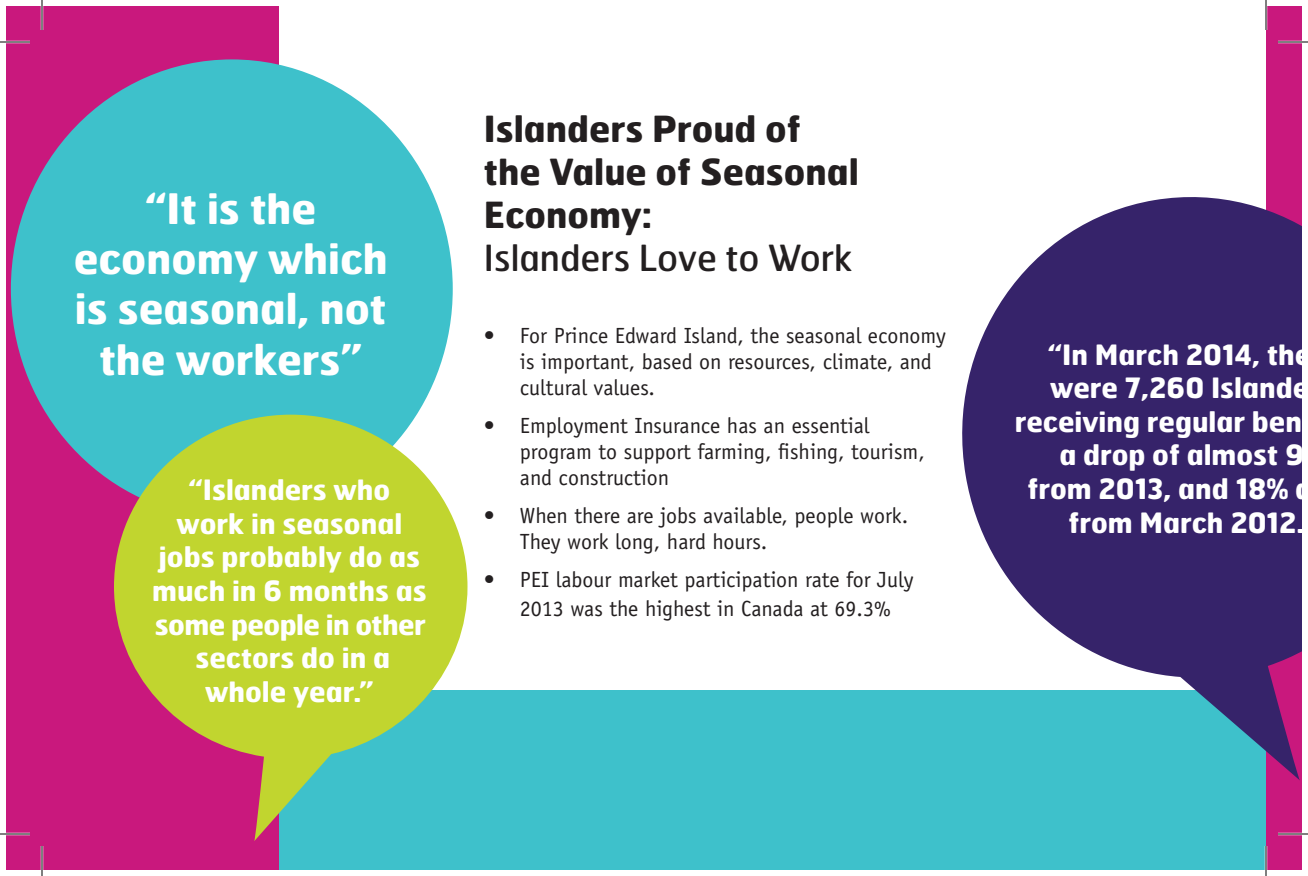
<style>
.page{position:relative;width:1308px;height:876px;background:#fff}
.page>*{position:absolute;margin:0;border:0;box-sizing:border-box;transform-origin:0 0}
.t1{font:700 42px/50.4px "Hermes FB";color:#fff;text-align:center}
.t2{font:700 36px/43.2px "Hermes FB";color:#231f20}
.t3{font:700 28px/33.6px "Hermes FB";color:#fff;text-align:center}
.t4{font:22px/26px "Officina Sans Std";color:#231f20}
.s1{font-weight:400}
</style>
<div class="page">
<div style="left:235px;top:690px;width:1067px;height:180px;background:#3ec1cb"></div>
<div style="left:1266px;top:6px;width:36px;height:864px;background:#c9187d"></div>
<div style="left:6px;top:6px;width:272px;height:864px;background:#c9187d"></div>
<svg style="left:962px;top:197px;width:340px;height:583px;fill:#36236a"></svg>
<svg style="left:11px;top:59px;width:442px;height:424px;fill:#3ec1cb"></svg>
<svg style="left:114px;top:415px;width:354px;height:426px;fill:#c1d52f"></svg>
<hr style="left:0;top:41px;width:30px;height:2px;background:#fff">
<hr style="left:1278px;top:41px;width:30px;height:2px;background:#fff">
<hr style="left:0;top:833px;width:30px;height:2px;background:#fff">
<hr style="left:1278px;top:833px;width:30px;height:2px;background:#fff">
<hr style="left:41px;top:0;width:2px;height:30px;background:#fff">
<hr style="left:41px;top:846px;width:2px;height:30px;background:#fff">
<hr style="left:1265px;top:846px;width:2px;height:30px;background:#fff">
<hr style="left:0;top:42px;width:30px;height:1px;background:#000">
<hr style="left:1278px;top:42px;width:30px;height:1px;background:#000">
<hr style="left:0;top:834px;width:30px;height:1px;background:#000">
<hr style="left:1278px;top:834px;width:30px;height:1px;background:#000">
<hr style="left:42px;top:0;width:1px;height:30px;background:#000">
<hr style="left:42px;top:846px;width:1px;height:30px;background:#000">
<hr style="left:1266px;top:0;width:1px;height:30px;background:#000">
<hr style="left:1266px;top:846px;width:1px;height:30px;background:#000">
<p class="t1" style="left:74px;top:181px;width:315px">“It is the economy which is seasonal, not the workers”</p>
<p class="t3" style="left:152px;top:472px;width:276px">“Islanders who work in seasonal jobs probably do as much in 6 months as some people in other sectors do in a whole year.”</p>
<p class="t2" style="left:484px;top:106px;width:377px">Islanders Proud of the Value of Seasonal<br>Economy:<br><span class="s1">Islanders Love to Work</span></p>
<p class="t4" style="left:520px;top:323px;width:427px;text-indent:-36px">• For Prince Edward Island, the seasonal economy is important, based on resources, climate, and cultural values.</p>
<p class="t4" style="left:520px;top:413px;width:407px;text-indent:-36px">• Employment Insurance has an essential program to support farming, fishing, tourism, and construction</p>
<p class="t4" style="left:520px;top:503px;width:390px;text-indent:-36px">• When there are jobs available, people work.<br>They work long, hard hours.</p>
<p class="t4" style="left:520px;top:566px;width:395px;line-height:28.8px;text-indent:-36px">• PEI labour market participation rate for July<br>2013 was the highest in Canada at 69.3%</p>
<p class="t3" style="left:1048px;top:336px;width:265px">“In March 2014, the</p>
<p class="t3" style="left:1050px;top:370px;width:261px">were 7,260 Islande</p>
<p class="t3" style="left:1015px;top:404px;width:289px">receiving regular ben</p>
<p class="t3" style="left:1059px;top:437px;width:246px">a drop of almost 9</p>
<p class="t3" style="left:1028px;top:471px;width:286px">from 2013, and 18% d</p>
<p class="t3" style="left:1069px;top:504px;width:238px">from March 2012.</p>
</div>
